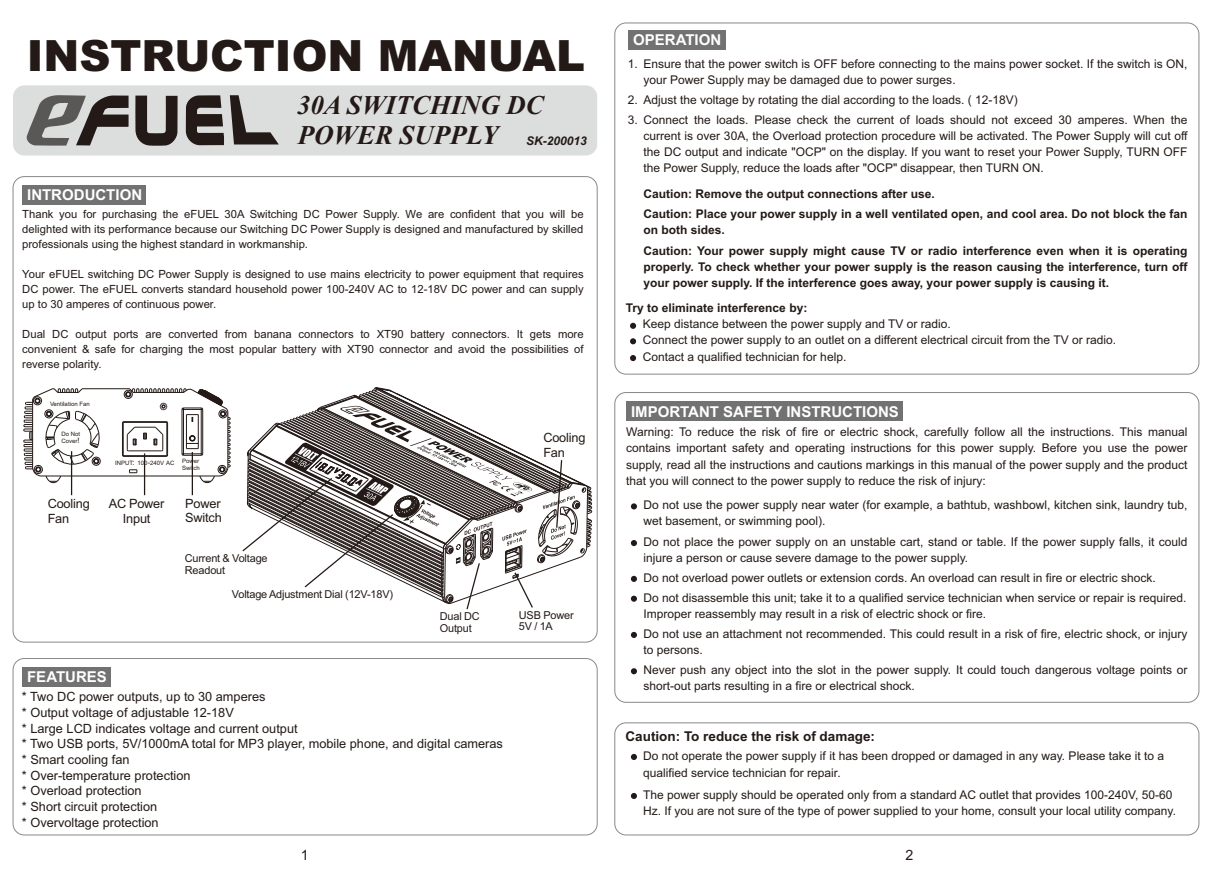
<style>
.page{position:relative;width:1212px;height:893px;background:#fff}
.page>*{position:absolute;margin:0;border:0;box-sizing:border-box;transform-origin:0 0}
.t1{font:900 43.05px "Arial";color:#231916}
.t2{font:italic 700 27px/30.2px "Times New Roman";color:#231916}
.t3{font:700 15px "Arial";color:#fff}
.t4{font:14.25px "Arial";color:#231916}
.t5{font:700 13.5px "Arial";color:#231916}
.t6{font:12.75px/15.6px "Arial";color:#231916}
.t7{font:12px/16px "Arial";color:#231916}
.t8{font:700 12px/20.1px "Arial";color:#231916}
.t9{font:italic 700 12px "Arial";color:#231916}
.t10{font:11.25px/15px "Arial";color:#231916;text-align:justify}
.t11{font:10.95px/12.1px "Arial";letter-spacing:-.015em;color:#231916}
.t12{font:6px/7.5px "Arial";color:#231916}
.s1{font-size:7.5px}
</style>
<div class="page">
<div style="left:614px;top:722px;width:585px;height:113px;border:1px solid #898989;border-radius:11px"></div>
<div style="left:13px;top:658px;width:585px;height:177px;border:1px solid #898989;border-radius:11px"></div>
<div style="left:626px;top:401px;width:277px;height:20px;background:#727272"></div>
<svg style="left:631px;top:540px;width:6px;height:6px"></svg>
<svg style="left:631px;top:632px;width:6px;height:6px"></svg>
<svg style="left:631px;top:576px;width:6px;height:6px"></svg>
<svg style="left:631px;top:596px;width:6px;height:6px"></svg>
<svg style="left:631px;top:503px;width:6px;height:6px"></svg>
<svg style="left:631px;top:668px;width:6px;height:6px"></svg>
<div style="left:22px;top:185px;width:124px;height:19px;background:#727272"></div>
<div style="left:22px;top:667px;width:88px;height:20px;background:#727272"></div>
<div style="left:628px;top:30px;width:98px;height:19px;background:#727272"></div>
<svg style="left:630px;top:323px;width:6px;height:6px"></svg>
<svg style="left:630px;top:338px;width:6px;height:6px"></svg>
<svg style="left:630px;top:355px;width:6px;height:6px"></svg>
<div style="left:13px;top:85px;width:584px;height:71px;background:#dcdddd;border-radius:11px"></div>
<svg style="left:135px;top:96px;width:43px;height:50px"></svg>
<svg style="left:26px;top:95px;width:103px;height:51px"></svg>
<svg style="left:230px;top:95px;width:49px;height:49px"></svg>
<svg style="left:186px;top:95px;width:38px;height:50px"></svg>
<svg style="left:23px;top:388px;width:208px;height:95px"></svg>
<hr style="left:144px;top:453px;width:1px;height:42px;background:#221916">
<hr style="left:71px;top:451px;width:1px;height:44px;background:#221916">
<hr style="left:192px;top:452px;width:1px;height:43px;background:#221916">
<svg style="left:242px;top:387px;width:350px;height:223px"></svg>
<svg style="left:631px;top:754px;width:6px;height:6px"></svg>
<svg style="left:631px;top:793px;width:6px;height:6px"></svg>
<h1 class="t1" style="left:27px;top:40px;width:560px">INSTRUCTION MANUAL</h1>
<h2 class="t2" style="left:297px;top:93px;width:248px">30A SWITCHING DC<br>POWER SUPPLY</h2>
<p class="t9" style="left:526px;top:136px;width:62px">SK-200013</p>
<p class="t3" style="left:27px;top:189px;width:116px">INTRODUCTION</p>
<p class="t10" style="left:22px;top:208px;width:563px">Thank you for purchasing the eFUEL 30A Switching DC Power Supply. We are confident that you will be delighted with its performance because our Switching DC Power Supply is designed and manufactured by skilled professionals using the highest standard in workmanship.</p>
<p class="t10" style="left:22px;top:268px;width:563px">Your eFUEL switching DC Power Supply is designed to use mains electricity to power equipment that requires DC power. The eFUEL converts standard household power 100-240V AC to 12-18V DC power and can supply up to 30 amperes of continuous power.</p>
<p class="t10" style="left:22px;top:328px;width:563px">Dual DC output ports are converted from banana connectors to XT90 battery connectors. It gets more convenient &amp; safe for charging the most popular battery with XT90 connector and avoid the possibilities of reverse polarity.</p>
<p class="t12" style="left:50px;top:401px;width:41px">Ventilation Fan</p>
<p class="t12" style="left:61px;top:430px;width:20px">Do Not<br>Cover<span class="s1">!</span></p>
<p class="t6" style="left:48px;top:498px;width:44px;line-height:14.2px">Cooling<br>Fan</p>
<p class="t12" style="left:182px;top:458px;width:19px">Power<br>Switch</p>
<p class="t12" style="left:115px;top:460px;width:61px">INPUT<span class="s1">:</span> 100<span class="s1">-</span>240V AC</p>
<p class="t6" style="left:109px;top:498px;width:57px;line-height:14.2px;text-align:center">AC Power<br>Input</p>
<p class="t6" style="left:185px;top:498px;width:38px;line-height:14.2px">Power<br>Switch</p>
<p class="t11" style="left:185px;top:553px;width:84px">Current &amp; Voltage<br>Readout</p>
<p class="t11" style="left:232px;top:589px;width:163px">Voltage Adjustment Dial (12V-18V)</p>
<p class="t3" style="left:27px;top:671px;width:81px">FEATURES</p>
<p class="t6" style="left:543px;top:432px;width:44px;line-height:14.2px">Cooling<br>Fan</p>
<p class="t11" style="left:440px;top:611px;width:41px">Dual DC<br>Output</p>
<p class="t11" style="left:519px;top:610px;width:56px">USB Power<br>5V / 1A</p>
<p class="t6" style="left:22px;top:690px;width:482px">* Two DC power outputs, up to 30 amperes<br>* Output voltage of adjustable 12-18V<br>* Large LCD indicates voltage and current output<br>* Two USB ports, 5V/1000mA total for MP3 player, mobile phone, and digital cameras * Smart cooling fan<br>* Over-temperature protection<br>* Overload protection<br>* Short circuit protection<br>* Overvoltage protection</p>
<p class="t3" style="left:633px;top:34px;width:90px">OPERATION</p>
<p class="t7" style="left:643px;top:56px;width:545px">Ensure that the power switch is OFF before connecting to the mains power socket. If the switch is ON, your Power Supply may be damaged due to power surges.</p>
<p class="t7" style="left:643px;top:91px;width:545px;line-height:20.1px">Adjust the voltage by rotating the dial according to the loads. ( 12-18V)<br>Connect the loads. Please check the current of loads should not exceed 30 amperes. When the</p>
<p class="t7" style="left:643px;top:129px;width:545px;text-align:justify">current is over 30A, the Overload protection procedure will be activated. The Power Supply will cut off the DC output and indicate "OCP" on the display. If you want to reset your Power Supply, TURN OFF the Power Supply, reduce the loads after "OCP" disappear, then TURN ON.</p>
<p class="t8" style="left:643px;top:185px;width:545px">Caution: Remove the output connections after use.<br>Caution: Place your power supply in a well ventilated open, and cool area. Do not block the fan</p>
<p class="t8" style="left:643px;top:221px;width:545px">on both sides.<br>Caution: Your power supply might cause TV or radio interference even when it is operating</p>
<p class="t8" style="left:643px;top:260px;width:545px;line-height:16px">properly. To check whether your power supply is the reason causing the interference, turn off your power supply. If the interference goes away, your power supply is causing it.</p>
<p class="t8" style="left:626px;top:299px;width:183px">Try to eliminate interference by:</p>
<p class="t7" style="left:643px;top:317px;width:475px">Keep distance between the power supply and TV or radio.<br>Connect the power supply to an outlet on a different electrical circuit from the TV or radio.<br>Contact a qualified technician for help.</p>
<p class="t7" style="left:628px;top:56px;width:12px">1.</p>
<p class="t7" style="left:628px;top:91px;width:12px;line-height:20.1px">2.<br>3.</p>
<p class="t3" style="left:631px;top:406px;width:269px">IMPORTANT SAFETY INSTRUCTIONS</p>
<p class="t7" style="left:626px;top:425px;width:563px;text-align:justify">Warning: To reduce the risk of fire or electric shock, carefully follow all the instructions. This manual contains important safety and operating instructions for this power supply. Before you use the power supply, read all the instructions and cautions markings in this manual of the power supply and the product that you will connect to the power supply to reduce the risk of injury:</p>
<p class="t7" style="left:643px;top:498px;width:545px">Do not use the power supply near water (for example, a bathtub, washbowl, kitchen sink, laundry tub, wet basement, or swimming pool).</p>
<p class="t7" style="left:643px;top:534px;width:545px">Do not place the power supply on an unstable cart, stand or table. If the power supply falls, it could injure a person or cause severe damage to the power supply.</p>
<p class="t7" style="left:643px;top:569px;width:544px;line-height:20.1px">Do not overload power outlets or extension cords. An overload can result in fire or electric shock.<br>Do not disassemble this unit; take it to a qualified service technician when service or repair is required.</p>
<p class="t7" style="left:643px;top:605px;width:545px;line-height:20.1px">Improper reassembly may result in a risk of electric shock or fire.<br>Do not use an attachment not recommended. This could result in a risk of fire, electric shock, or injury</p>
<p class="t7" style="left:643px;top:641px;width:545px;line-height:20.1px">to persons.<br>Never push any object into the slot in the power supply. It could touch dangerous voltage points or</p>
<p class="t7" style="left:643px;top:679px;width:273px">short-out parts resulting in a fire or electrical shock.</p>
<p class="t5" style="left:625px;top:731px;width:251px">Caution: To reduce the risk of damage:</p>
<p class="t7" style="left:643px;top:749px;width:522px">Do not operate the power supply if it has been dropped or damaged in any way. Please take it to a qualified service technician for repair.</p>
<p class="t7" style="left:643px;top:788px;width:534px">The power supply should be operated only from a standard AC outlet that provides 100-240V, 50-60<br>Hz. If you are not sure of the type of power supplied to your home, consult your local utility company.</p>
<p class="t4" style="left:301px;top:849px;width:9px">1</p>
<p class="t4" style="left:905px;top:850px;width:9px">2</p>
</div>
